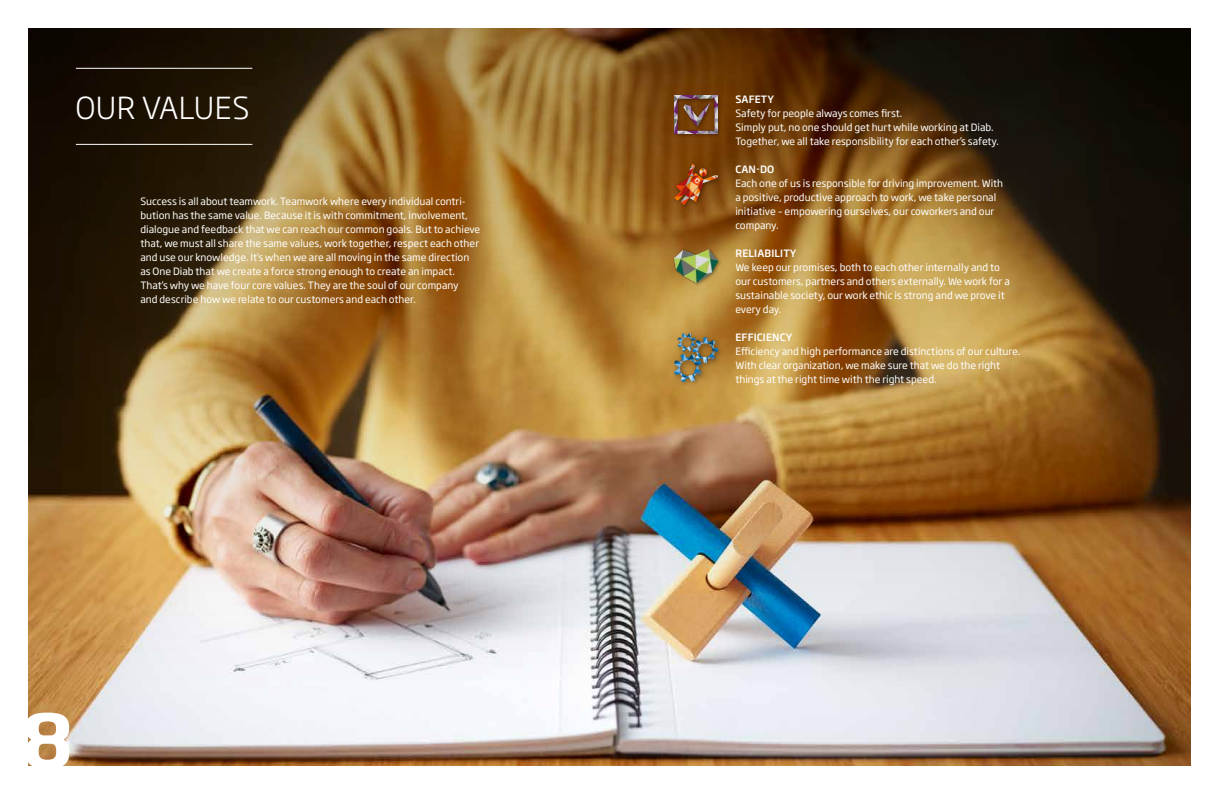
<style>
.page{position:relative;width:1219px;height:794px;background:#fff}
.page>*{position:absolute;margin:0;border:0;box-sizing:border-box;transform-origin:0 0}
.t1{font:700 72px "Soho Gothic Std";color:#fff}
.t2{font:300 30px "Soho Gothic Std";letter-spacing:.015em;color:#fff}
.t3{font:10px/14px "Soho Gothic Std";color:#fff}
.t4{font:500 10px "Soho Gothic Std";letter-spacing:.015em;color:#fff}
</style>
<div class="page">
<img style="left:28px;top:29px;width:1163px;height:736px">
<img style="left:30px;top:28px;width:1161px;height:660px">
<hr style="left:76px;top:68px;width:176px;height:1px;background:#fff">
<hr style="left:76px;top:144px;width:176px;height:1px;background:#fff">
<div style="left:672px;top:93px;width:50px;height:45px;background:#000;opacity:.35"></div>
<img style="left:674px;top:95px;width:43px;height:38px">
<div style="left:672px;top:162px;width:51px;height:48px;background:#000;opacity:.35"></div>
<img style="left:674px;top:164px;width:43px;height:41px">
<div style="left:672px;top:248px;width:50px;height:39px;background:#000;opacity:.35"></div>
<img style="left:674px;top:249px;width:43px;height:34px">
<div style="left:671px;top:331px;width:53px;height:57px;background:#000;opacity:.35"></div>
<img style="left:674px;top:334px;width:43px;height:48px">
<h2 class="t2" style="left:75px;top:89px;width:176px">OUR VALUES</h2>
<p class="t3" style="left:140px;top:194px;width:342px">Success is all about teamwork. Teamwork where every individual contri&shy;bution has the same value. Because it is with commitment, involvement, dialogue and feedback that we can reach our common goals. But to achieve that, we must all share the same values, work together, respect each other and use our knowledge. It’s when we are all moving in the same direction as One Diab that we create a force strong enough to create an impact.<br>That’s why we have four core values. They are the soul of our company<br>and describe how we relate to our customers and each other.</p>
<h1 class="t1" style="left:22px;top:693px;width:53px">8</h1>
<p class="t4" style="left:735px;top:93px;width:40px">SAFETY</p>
<p class="t3" style="left:735px;top:107px;width:265px">Safety for people always comes first.<br>Simply put, no one should get hurt while working at Diab.<br>Together, we all take responsibility for each other’s safety.</p>
<p class="t4" style="left:735px;top:163px;width:41px">CAN-DO</p>
<p class="t3" style="left:735px;top:177px;width:269px">Each one of us is responsible for driving improvement. With a positive, productive approach to work, we take personal initiative – empowering ourselves, our coworkers and our company.</p>
<p class="t4" style="left:735px;top:247px;width:63px">RELIABILITY</p>
<p class="t3" style="left:735px;top:261px;width:276px">We keep our promises, both to each other internally and to our customers, partners and others externally. We work for a sustainable society, our work ethic is strong and we prove it every day.</p>
<p class="t4" style="left:735px;top:331px;width:58px">EFFICIENCY</p>
<p class="t3" style="left:735px;top:345px;width:287px">Efficiency and high performance are distinctions of our culture.<br>With clear organization, we make sure that we do the right things at the right time with the right speed.</p>
</div>
